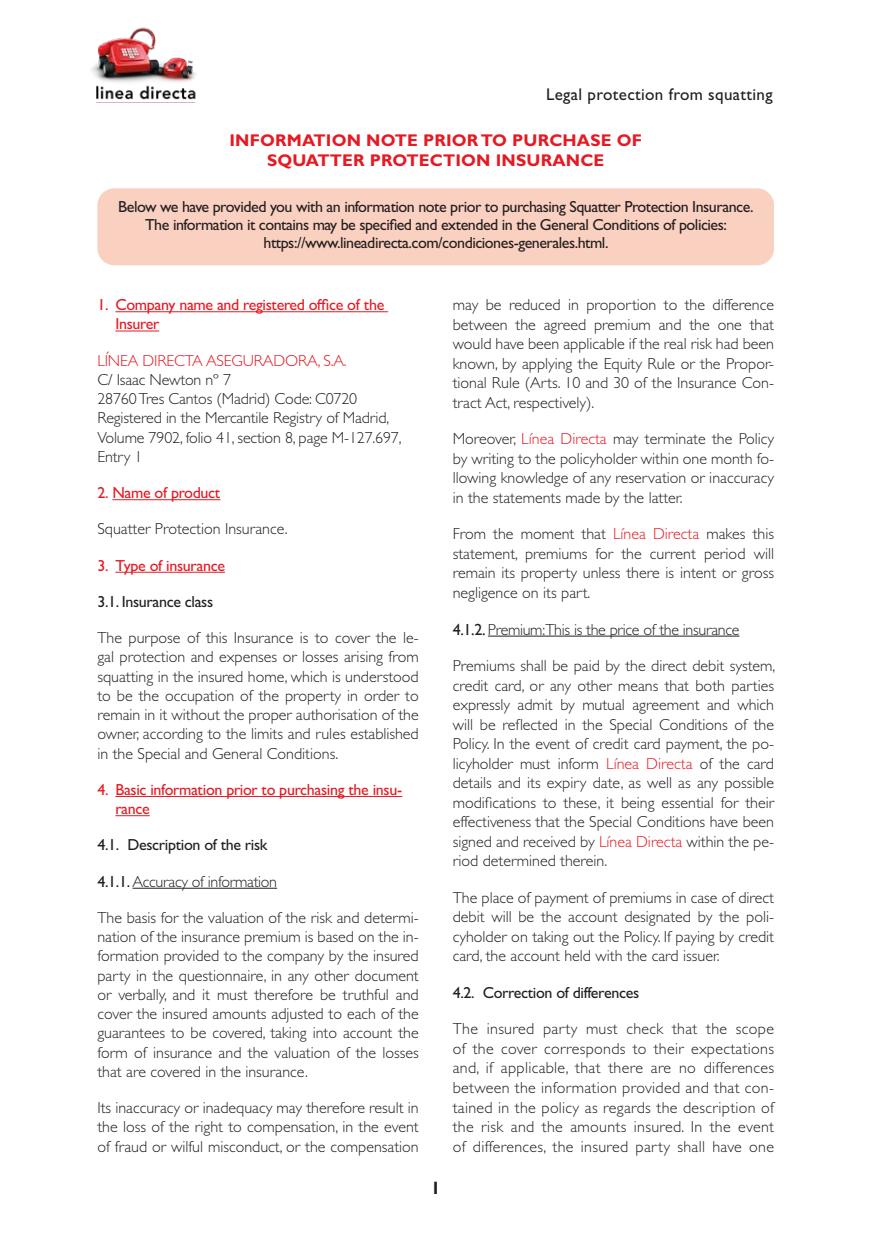
<style>
.page{position:relative;width:879px;height:1248px;background:#fff}
.page>*{position:absolute;margin:0;border:0;box-sizing:border-box;transform-origin:0 0}
.t1{font:700 18px "Gill Sans Std";color:#231f20}
.t2{font:700 17px "Gill Sans Std";letter-spacing:.01em;color:#e51a23}
.t3{font:17px "Gill Sans Std";letter-spacing:.02em;color:#231f20}
.texto_general{font:300 16px/19.6px "Gill Sans Std";color:#231f20;text-align:justify}
.texto_general-2{font:16px/18px "Gill Sans Std";letter-spacing:-.03em;color:#231f20;text-align:center}
.Titulo2_texto{font:500 16px/19.2px "Gill Sans";letter-spacing:-.02em;color:#e51a23}
.Titulo_2_1__texto{font:16px "Gill Sans Std";letter-spacing:-.02em;color:#231f20}
.Titulo_2_1__texto-2{font:300 16px "Gill Sans Std";letter-spacing:-.02em;color:#231f20}
.texto_general-3{font:300 16px "Gill Sans Std";letter-spacing:-.01em;color:#e51a23}
.s1{font-weight:400}
.s2{color:#e51a23}
.s3{font-family:"Gill Sans";font-weight:400}
</style>
<div class="page">
<img style="left:91px;top:27px;width:105px;height:73px">
<div style="left:97px;top:188px;width:677px;height:77px;background:#fad0c0;border-radius:17px"></div>
<hr style="left:115px;top:311px;width:273px;height:1px;background:#e51a23">
<hr style="left:115px;top:330px;width:44px;height:1px;background:#e51a23">
<hr style="left:112px;top:499px;width:108px;height:1px;background:#e51a23">
<hr style="left:115px;top:571px;width:110px;height:1px;background:#e51a23">
<hr style="left:115px;top:796px;width:287px;height:1px;background:#e51a23">
<hr style="left:115px;top:815px;width:35px;height:1px;background:#e51a23">
<hr style="left:132px;top:887px;width:145px;height:1px;background:#231f20">
<hr style="left:488px;top:635px;width:251px;height:1px;background:#231f20">
<p class="t3" style="left:546px;top:85px;width:228px">Legal protection from squatting</p>
<p class="t2" style="left:229px;top:130px;width:414px">INFORMATION NOTE PRIOR TO PURCHASE OF</p>
<p class="t2" style="left:267px;top:150px;width:339px">SQUATTER PROTECTION INSURANCE</p>
<p class="texto_general-2" style="left:118px;top:198px;width:637px">Below we have provided you with an information note prior to purchasing Squatter Protection Insurance.<br>The information it contains may be specified and extended in the General Conditions of policies: https://www.lineadirecta.com/condiciones-generales.html.</p>
<p class="Titulo2_texto" style="left:115px;top:295px;width:270px;text-indent:-18px">1. Company name and registered office of the<br>Insurer</p>
<p class="texto_general-3" style="left:97px;top:351px;width:251px">LÍNEA DIRECTA ASEGURADORA, S.A.</p>
<p class="texto_general" style="left:97px;top:370px;width:135px">C/ Isaac Newton nº 7</p>
<p class="texto_general" style="left:97px;top:389px;width:261px">28760 Tres Cantos (Madrid) Code: C0720</p>
<p class="texto_general" style="left:97px;top:408px;width:306px;text-align:left">Registered in the Mercantile Registry of Madrid,<br>Volume 7902, folio 41, section 8, page M-127.697,<br>Entry 1</p>
<p class="Titulo2_texto" style="left:97px;top:483px;width:125px">2. Name of product</p>
<p class="texto_general" style="left:97px;top:519px;width:192px">Squatter Protection Insurance.</p>
<p class="Titulo2_texto" style="left:97px;top:555px;width:129px">3. Type of insurance</p>
<p class="Titulo_2_1__texto" style="left:97px;top:592px;width:117px">3.1. Insurance class</p>
<p class="texto_general" style="left:97px;top:628px;width:323px">The purpose of this Insurance is to cover the le&shy;gal protection and expenses or losses arising from squatting in the insured home, which is understood to be the occupation of the property in order to remain in it without the proper authorisation of the owner, according to the limits and rules established in the Special and General Conditions.</p>
<p class="Titulo2_texto" style="left:115px;top:779px;width:288px;text-indent:-18px">4. Basic information prior to purchasing the insu&shy;rance</p>
<p class="Titulo_2_1__texto" style="left:97px;top:835px;width:172px">4.1. Description of the risk</p>
<p class="Titulo_2_1__texto-2" style="left:97px;top:872px;width:181px"><span class="s1">4.1.1.</span> Accuracy of information</p>
<p class="texto_general" style="left:97px;top:908px;width:323px">The basis for the valuation of the risk and determi&shy;nation of the insurance premium is based on the in&shy;formation provided to the company by the insured party in the questionnaire, in any other document or verbally, and it must therefore be truthful and cover the insured amounts adjusted to each of the guarantees to be covered, taking into account the form of insurance and the valuation of the losses that are covered in the insurance.</p>
<p class="texto_general" style="left:97px;top:1098px;width:323px">Its inaccuracy or inadequacy may therefore result in the loss of the right to compensation, in the event of fraud or wilful misconduct, or the compensation</p>
<p class="t1" style="left:431px;top:1176px;width:11px">1</p>
<p class="texto_general" style="left:453px;top:295px;width:323px">may be reduced in proportion to the difference between the agreed premium and the one that would have been applicable if the real risk had been known, by applying the Equity Rule or the Propor&shy;tional Rule (Arts. 10 and 30 of the Insurance Con&shy;tract Act, respectively).</p>
<p class="texto_general" style="left:453px;top:429px;width:323px">Moreover, <span class="s2">Línea Directa</span> may terminate the Policy by writing to the policyholder within one month fo&shy;llowing knowledge of any reservation or inaccuracy in the statements made by the latter.</p>
<p class="texto_general" style="left:453px;top:524px;width:323px">From the moment that <span class="s2">Línea Directa</span> makes this statement, premiums for the current period will remain its property unless there is intent or gross negligence on its part.</p>
<p class="Titulo_2_1__texto-2" style="left:453px;top:620px;width:288px"><span class="s3">4.1.2.</span> Premium:This is the price of the insurance</p>
<p class="texto_general" style="left:453px;top:656px;width:324px">Premiums shall be paid by the direct debit system, credit card, or any other means that both parties expressly admit by mutual agreement and which will be reflected in the Special Conditions of the Policy. In the event of credit card payment, the po&shy;licyholder must inform <span class="s2">Línea Directa</span> of the card details and its expiry date, as well as any possible modifications to these, it being essential for their effectiveness that the Special Conditions have been signed and received by <span class="s2">Línea Directa</span> within the pe&shy;riod determined therein.</p>
<p class="texto_general" style="left:453px;top:887px;width:323px">The place of payment of premiums in case of direct debit will be the account designated by the poli&shy;cyholder on taking out the Policy. If paying by credit card, the account held with the card issuer.</p>
<p class="Titulo_2_1__texto" style="left:453px;top:983px;width:188px">4.2. Correction of differences</p>
<p class="texto_general" style="left:453px;top:1019px;width:323px">The insured party must check that the scope of the cover corresponds to their expectations and, if applicable, that there are no differences between the information provided and that con&shy;tained in the policy as regards the description of the risk and the amounts insured. In the event of differences, the insured party shall have one</p>
</div>
